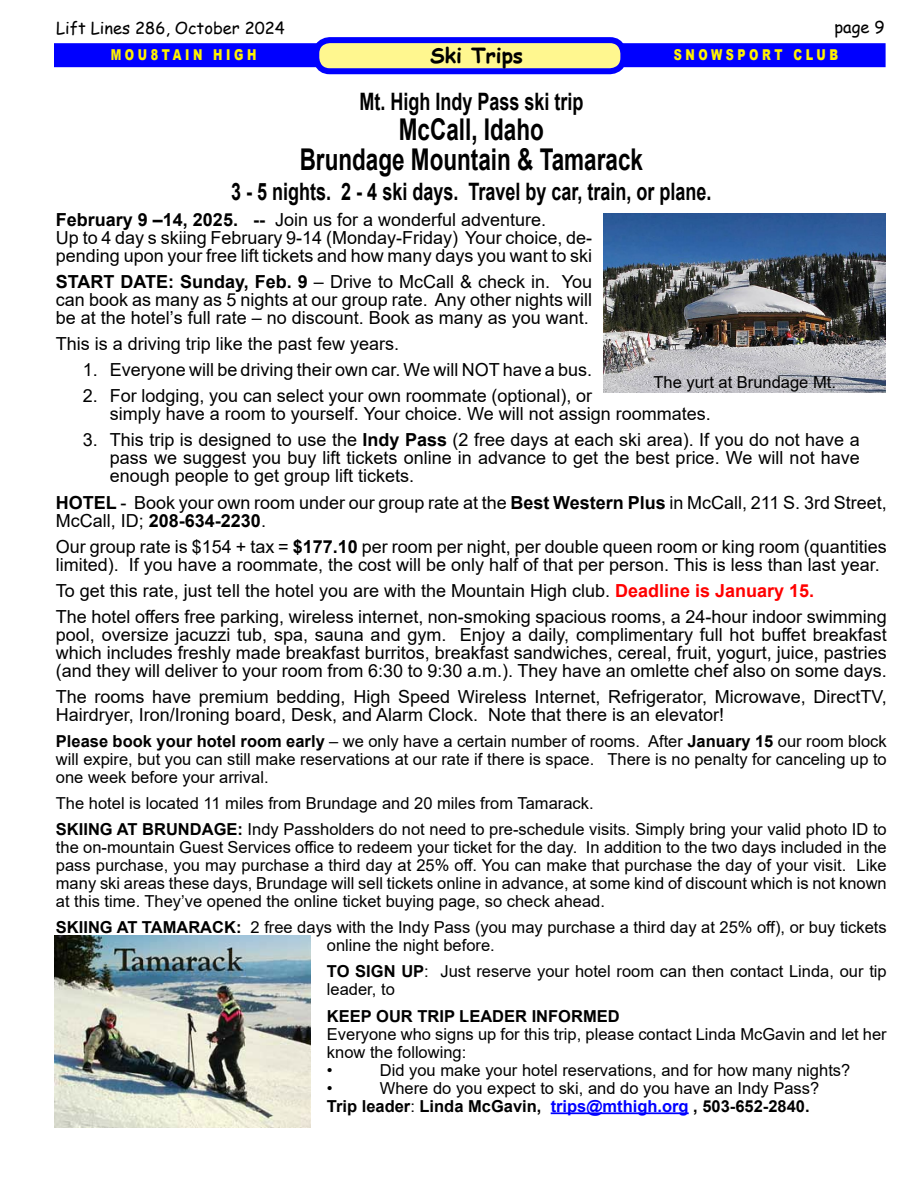
<style>
.page{position:relative;width:918px;height:1188px;background:#fff}
.page>*{position:absolute;margin:0;border:0;box-sizing:border-box;transform-origin:0 0}
.t1{font:700 30px/30px "Arial";color:#000;text-align:center;scale:.75 1}
.t2{font:700 24px "Arial";color:#000;scale:.75 1}
.t3{font:700 21px "Comic Sans MS";color:#000}
.t4{font:18px/18px "Arial";color:#000}
.t5{font:16.5px/18px "Arial";color:#000}
.t6{font:16.5px "Comic Sans MS";color:#000}
.t7{font:700 16.5px "Arial";color:#000}
.t8{font:900 15px "Arial";letter-spacing:.315em;color:#fff200;scale:.75 1}
.s1{font-weight:700}
.s2{font-weight:700;color:#f00}
.s3{font-weight:700;color:#00f}
</style>
<div class="page">
<div style="left:54px;top:43px;width:832px;height:24px;background:#00f"></div>
<div style="left:316px;top:40px;width:307px;height:31px;background:#fff78f;border-radius:14px"></div>
<div style="left:313px;top:37px;width:313px;height:37px;border:6px solid #00f;border-radius:14px"></div>
<hr style="left:551px;top:1112px;width:138px;height:2px;background:#00f">
<img style="left:604px;top:214px;width:282px;height:179px">
<img style="left:54px;top:935px;width:257px;height:193px">
<p class="t6" style="left:56px;top:15px;width:230px">Lift Lines 286, October 2024</p>
<p class="t6" style="left:834px;top:15px;width:52px">page 9</p>
<p class="t3" style="left:430px;top:40px;width:94px">Ski Trips</p>
<p class="t8" style="left:674px;top:44px;width:221px">SNOWSPORT CLUB</p>
<h2 class="t2" style="left:359px;top:85px;width:300px">Mt. High Indy Pass ski trip</h2>
<h1 class="t1" style="left:300px;top:115px;width:459px">McCall, Idaho<br>Brundage Mountain &amp; Tamarack</h1>
<h2 class="t2" style="left:231px;top:175px;width:642px">3 - 5 nights. 2 - 4 ski days. Travel by car, train, or plane.</h2>
<p class="t4" style="left:56px;top:211px;width:538px"><span class="s1">February 9 –14, 2025. --</span> Join us for a wonderful adventure.<br>Up to 4 day s skiing February 9-14 (Monday-Friday) Your choice, de&shy;pending upon your free lift tickets and how many days you want to ski</p>
<p class="t4" style="left:56px;top:273px;width:538px;text-align:justify"><span class="s1">START DATE: Sunday, Feb. 9</span> – Drive to McCall &amp; check in. You can book as many as 5 nights at our group rate. Any other nights will be at the hotel’s full rate – no discount. Book as many as you want.</p>
<p class="t4" style="left:56px;top:335px;width:345px">This is a driving trip like the past few years.</p>
<p class="t4" style="left:83px;top:361px;width:511px">1. Everyone will be driving their own car. We will NOT have a bus.</p>
<p class="t4" style="left:110px;top:387px;width:602px;text-indent:-27px">2. For lodging, you can select your own roommate (optional), or<br>simply have a room to yourself. Your choice. We will not assign roommates.</p>
<p class="t4" style="left:110px;top:431px;width:751px;text-align:justify;text-indent:-27px">3. This trip is designed to use the <span class="s1">Indy Pass</span> (2 free days at each ski area). If you do not have a pass we suggest you buy lift tickets online in advance to get the best price. We will not have enough people to get group lift tickets.</p>
<p class="t4" style="left:56px;top:493px;width:832px"><span class="s1">HOTEL</span> - Book your own room under our group rate at the <span class="s1">Best Western Plus</span> in McCall, 211 S. 3rd Street,<br>McCall, ID; <span class="s1">208-634-2230</span>.</p>
<p class="t4" style="left:56px;top:537px;width:832px">Our group rate is $154 + tax = <span class="s1">$177.10</span> per room per night, per double queen room or king room (quantities limited). If you have a roommate, the cost will be only half of that per person. This is less than last year.</p>
<p class="t4" style="left:56px;top:577px;width:832px;line-height:26.1px">To get this rate, just tell the hotel you are with the Mountain High club. <span class="s2">Deadline is January 15.<br></span>The hotel offers free parking, wireless internet, non-smoking spacious rooms, a 24-hour indoor swimming</p>
<p class="t4" style="left:56px;top:625px;width:832px;text-align:justify">pool, oversize jacuzzi tub, spa, sauna and gym. Enjoy a daily, complimentary full hot buffet breakfast which includes freshly made breakfast burritos, breakfast sandwiches, cereal, fruit, yogurt, juice, pastries (and they will deliver to your room from 6:30 to 9:30 a.m.). They have an omlette chef also on some days.</p>
<p class="t4" style="left:56px;top:688px;width:832px">The rooms have premium bedding, High Speed Wireless Internet, Refrigerator, Microwave, DirectTV,<br>Hairdryer, Iron/Ironing board, Desk, and Alarm Clock. Note that there is an elevator!</p>
<p class="t5" style="left:56px;top:732px;width:832px;text-align:justify"><span class="s1">Please book your hotel room early</span> – we only have a certain number of rooms. After <span class="s1">January 15</span> our room block will expire, but you can still make reservations at our rate if there is space. There is no penalty for canceling up to one week before your arrival.</p>
<p class="t5" style="left:56px;top:790px;width:832px;line-height:26.1px">The hotel is located 11 miles from Brundage and 20 miles from Tamarack.<br><span class="s1">SKIING AT BRUNDAGE:</span> Indy Passholders do not need to pre-schedule visits. Simply bring your valid photo ID to</p>
<p class="t5" style="left:56px;top:838px;width:832px;text-align:justify">the on-mountain Guest Services office to redeem your ticket for the day. In addition to the two days included in the pass purchase, you may purchase a third day at 25% off. You can make that purchase the day of your visit. Like many ski areas these days, Brundage will sell tickets online in advance, at some kind of discount which is not known at this time. They’ve opened the online ticket buying page, so check ahead.</p>
<p class="t5" style="left:327px;top:918px;width:561px;text-indent:-271px"><span class="s1">SKIING AT TAMARACK:</span> 2 free days with the Indy Pass (you may purchase a third day at 25% off), or buy tickets online the night before.</p>
<p class="t5" style="left:327px;top:963px;width:561px"><span class="s1">TO SIGN UP</span>: Just reserve your hotel room can then contact Linda, our tip leader, to</p>
<p class="t7" style="left:327px;top:1004px;width:294px">KEEP OUR TRIP LEADER INFORMED</p>
<p class="t5" style="left:327px;top:1025px;width:561px">Everyone who signs up for this trip, please contact Linda McGavin and let her know the following:<br>•</p>
<p class="t8" style="left:111px;top:44px;width:196px">MOU8TAIN HIGH</p>
<p class="t5" style="left:653px;top:373px;width:184px">The yurt at Brundage Mt.</p>
<p class="t5" style="left:380px;top:1061px;width:472px">Did you make your hotel reservations, and for how many nights?</p>
<p class="t5" style="left:327px;top:1079px;width:494px;text-indent:53px">Where do you expect to ski, and do you have an Indy Pass?<br><span class="s1">Trip leader</span>: <span class="s1">Linda McGavin,</span> <span class="s3">trips@mthigh.org</span> <span class="s1">, 503-652-2840.</span></p>
<p class="t5" style="left:327px;top:1079px;width:7px">•</p>
</div>
